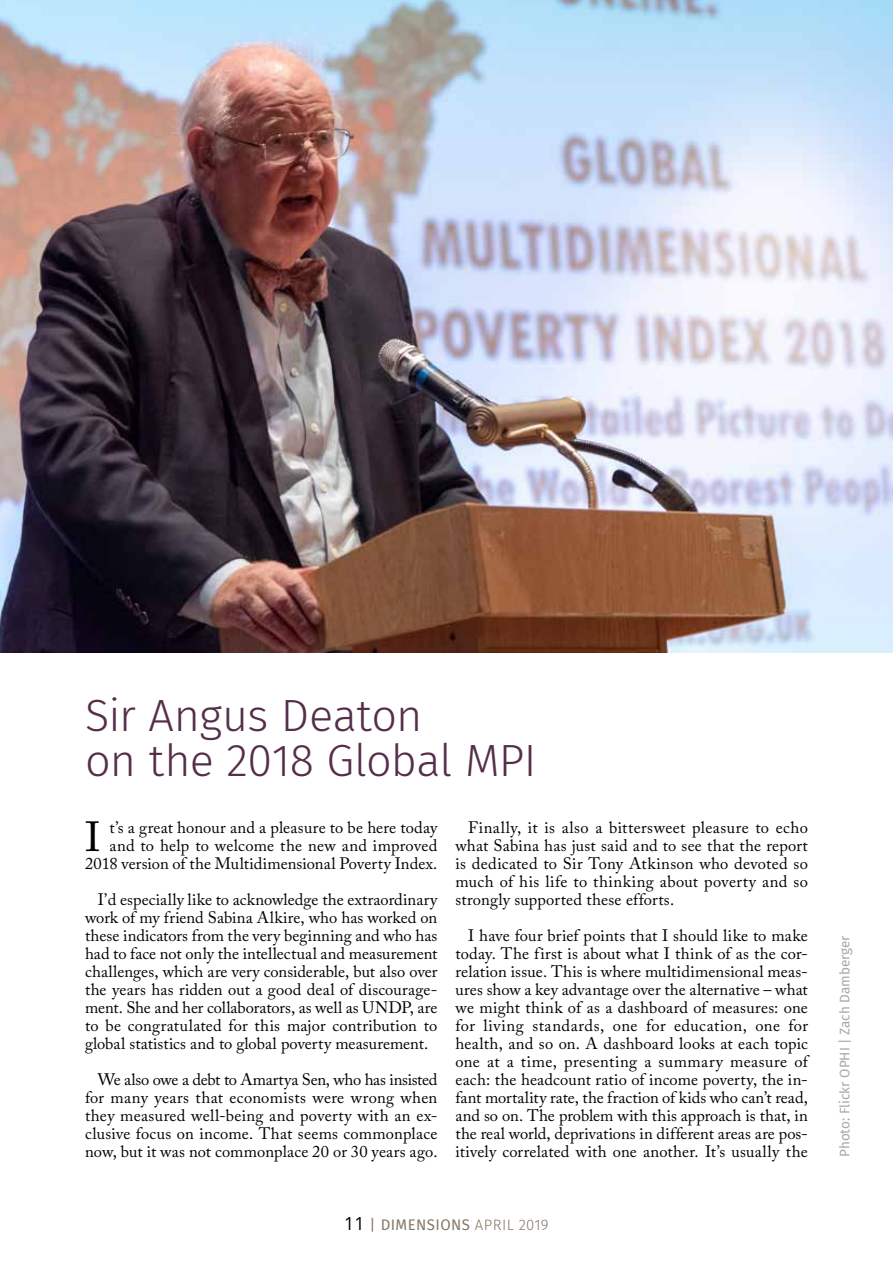
<style>
.page{position:relative;width:893px;height:1263px;background:#fff}
.page>*{position:absolute;margin:0;border:0;box-sizing:border-box;transform-origin:0 0}
.t1{font:300 45px/45px "Fira Sans";letter-spacing:-.015em;color:#552e4a}
.t2{font:41.85px "Adobe Caslon Pro";color:#000}
.t3{font:16.5px/18px "Adobe Caslon Pro";letter-spacing:.01em;color:#000;text-align:justify}
.t4{font:15px "Fira Sans";letter-spacing:.03em;color:#867865}
.t5{font:13.5px "Fira Sans";color:#a9a8a6}
.s1{font-family:"Open Sans";font-size:18px;color:#000}
.s2{font-weight:300}
</style>
<div class="page">
<img style="left:0;top:0;width:893px;height:653px">
<h1 class="t1" style="left:85px;top:692px;width:453px">Sir Angus Deaton<br>on the 2018 Global MPI</h1>
<p class="t3" style="left:85px;top:818px;width:354px;text-align:right">t’s a great honour and a pleasure to be here today and to help to welcome the new and improved<br>2018 version of the Multidimensional Poverty Index.</p>
<p class="t3" style="left:85px;top:890px;width:354px;text-indent:13px">I’d especially like to acknowledge the extraordinary work of my friend Sabina Alkire, who has worked on these indicators from the very beginning and who has had to face not only the intellectual and measurement challenges, which are very considerable, but also over the years has ridden out a good deal of discourage&shy;ment. She and her collaborators, as well as UNDP, are to be congratulated for this major contribution to global statistics and to global poverty measurement.</p>
<p class="t3" style="left:85px;top:1070px;width:354px;text-indent:13px">We also owe a debt to Amartya Sen, who has insisted for many years that economists were wrong when they measured well-being and poverty with an ex&shy;clusive focus on income. That seems commonplace now, but it was not commonplace 20 or 30 years ago.</p>
<h2 class="t2" style="left:85px;top:812px;width:17px">I</h2>
<p class="t3" style="left:455px;top:818px;width:354px;text-indent:13px">Finally, it is also a bittersweet pleasure to echo what Sabina has just said and to see that the report is dedicated to Sir Tony Atkinson who devoted so much of his life to thinking about poverty and so strongly supported these efforts.</p>
<p class="t3" style="left:455px;top:926px;width:354px;text-indent:13px">I have four brief points that I should like to make today. The first is about what I think of as the cor&shy;relation issue. This is where multidimensional meas&shy;ures show a key advantage over the alternative – what we might think of as a dashboard of measures: one for living standards, one for education, one for health, and so on. A dashboard looks at each topic one at a time, presenting a summary measure of each: the headcount ratio of income poverty, the in&shy;fant mortality rate, the fraction of kids who can’t read, and so on. The problem with this approach is that, in the real world, deprivations in different areas are pos&shy;itively correlated with one another. It’s usually the</p>
<p class="t5" style="left:835px;top:1157px;width:223px;rotate:-90deg">Photo: Flickr OPHI | Zach Damberger</p>
<p class="t4" style="left:344px;top:1213px;width:206px"><span class="s1">11</span> | DIMENSIONS <span class="s2">APRIL 2019</span></p>
</div>
